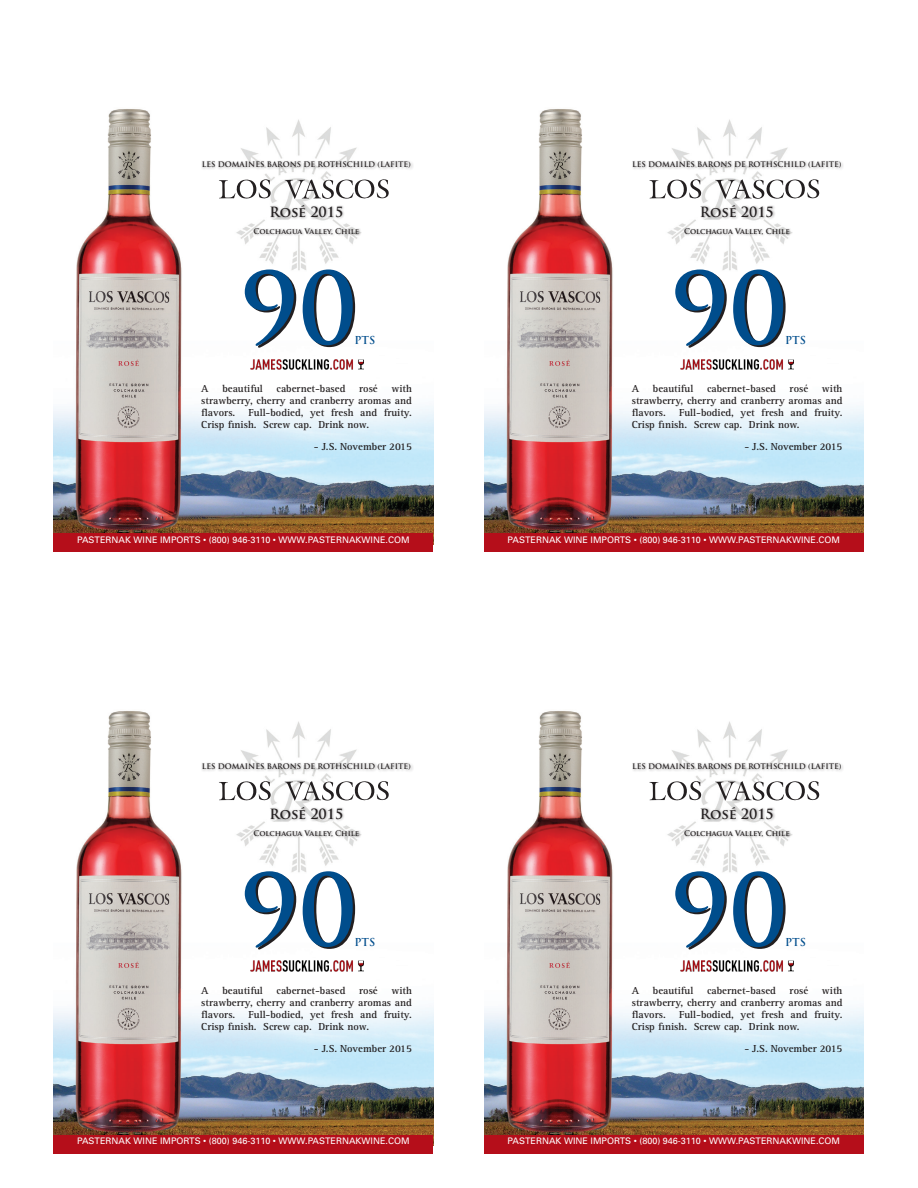
<style>
.page{position:relative;width:918px;height:1188px;background:#fff}
.page>*{position:absolute;margin:0;border:0;box-sizing:border-box;transform-origin:0 0}
.t1{font:700 96.6px "Trajan Pro";color:#004d8c}
.t2{font:700 13.8px "Trajan Pro";color:#231f20}
.t3{font:700 10.65px "Trajan Pro";color:#004d8c}
.t4{font:700 10.5px/12px "Rotis Serif";color:#231f20;text-align:justify}
.t5{font:9px "Univers";color:#fff}
.t6{font:700 7.5px "Trajan Pro";color:#231f20}
</style>
<div class="page">
<img style="left:54px;top:109px;width:379px;height:424px">
<img style="left:54px;top:711px;width:379px;height:424px">
<img style="left:484px;top:109px;width:380px;height:424px">
<img style="left:484px;top:711px;width:380px;height:424px">
<div style="left:201px;top:160px;width:213px;height:12px;background:#231f20;opacity:.38"></div>
<div style="left:269px;top:203px;width:76px;height:18px;background:#231f20;opacity:.38"></div>
<div style="left:253px;top:227px;width:108px;height:11px;background:#231f20;opacity:.38"></div>
<svg style="left:219px;top:179px;width:52px;height:21px"></svg>
<svg style="left:285px;top:178px;width:104px;height:22px"></svg>
<div style="left:201px;top:761px;width:213px;height:12px;background:#231f20;opacity:.38"></div>
<div style="left:269px;top:805px;width:76px;height:17px;background:#231f20;opacity:.38"></div>
<div style="left:253px;top:829px;width:108px;height:11px;background:#231f20;opacity:.38"></div>
<svg style="left:219px;top:781px;width:52px;height:21px"></svg>
<svg style="left:285px;top:780px;width:104px;height:22px"></svg>
<div style="left:631px;top:160px;width:213px;height:12px;background:#231f20;opacity:.38"></div>
<div style="left:699px;top:203px;width:77px;height:18px;background:#231f20;opacity:.38"></div>
<div style="left:684px;top:227px;width:108px;height:11px;background:#231f20;opacity:.38"></div>
<svg style="left:649px;top:179px;width:53px;height:21px"></svg>
<svg style="left:715px;top:178px;width:105px;height:22px"></svg>
<div style="left:631px;top:761px;width:213px;height:12px;background:#231f20;opacity:.38"></div>
<div style="left:699px;top:805px;width:77px;height:17px;background:#231f20;opacity:.38"></div>
<div style="left:684px;top:829px;width:108px;height:11px;background:#231f20;opacity:.38"></div>
<svg style="left:649px;top:781px;width:53px;height:21px"></svg>
<svg style="left:715px;top:780px;width:105px;height:22px"></svg>
<div style="left:54px;top:533px;width:379px;height:19px;background:#b50e1a"></div>
<div style="left:54px;top:1135px;width:379px;height:18px;background:#b50e1a"></div>
<div style="left:484px;top:533px;width:380px;height:19px;background:#b50e1a"></div>
<div style="left:484px;top:1135px;width:380px;height:18px;background:#b50e1a"></div>
<img style="left:250px;top:359px;width:113px;height:11px">
<img style="left:250px;top:961px;width:113px;height:11px">
<img style="left:681px;top:359px;width:113px;height:11px">
<img style="left:681px;top:961px;width:113px;height:11px">
<p class="t6" style="left:202px;top:160px;width:211px">LES DOMAINES BARONS DE ROTHSCHILD (LAFITE)</p>
<p class="t2" style="left:269px;top:203px;width:75px">Rosé 2015</p>
<p class="t6" style="left:254px;top:227px;width:107px">Colchagua Valley, Chile</p>
<p class="t6" style="left:632px;top:160px;width:211px">LES DOMAINES BARONS DE ROTHSCHILD (LAFITE)</p>
<p class="t2" style="left:700px;top:203px;width:75px">Rosé 2015</p>
<p class="t6" style="left:684px;top:227px;width:107px">Colchagua Valley, Chile</p>
<p class="t1" style="left:241px;top:248px;width:117px">90</p>
<p class="t3" style="left:355px;top:334px;width:22px">PTS</p>
<p class="t1" style="left:671px;top:248px;width:117px">90</p>
<p class="t3" style="left:785px;top:334px;width:22px">PTS</p>
<p class="t4" style="left:201px;top:383px;width:9px">A</p>
<p class="t4" style="left:222px;top:383px;width:42px">beautiful</p>
<p class="t4" style="left:277px;top:383px;width:70px">cabernet-based</p>
<p class="t4" style="left:359px;top:383px;width:20px">rosé</p>
<p class="t4" style="left:201px;top:383px;width:212px;text-indent:190px">with strawberry, cherry and cranberry aromas and flavors.</p>
<p class="t4" style="left:201px;top:407px;width:212px;text-indent:47px">Full-bodied, yet fresh and fruity.<br>Crisp finish. Screw cap. Drink now.</p>
<p class="t4" style="left:314px;top:441px;width:100px">- J.S. November 2015</p>
<p class="t4" style="left:632px;top:383px;width:9px">A</p>
<p class="t4" style="left:653px;top:383px;width:42px">beautiful</p>
<p class="t4" style="left:707px;top:383px;width:70px">cabernet-based</p>
<p class="t4" style="left:790px;top:383px;width:20px">rosé</p>
<p class="t4" style="left:632px;top:383px;width:212px;text-indent:190px">with strawberry, cherry and cranberry aromas and flavors.</p>
<p class="t4" style="left:632px;top:407px;width:212px;text-indent:47px">Full-bodied, yet fresh and fruity.<br>Crisp finish. Screw cap. Drink now.</p>
<p class="t4" style="left:744px;top:441px;width:100px">- J.S. November 2015</p>
<p class="t5" style="left:77px;top:534px;width:334px">PASTERNAK WINE IMPORTS • (800) 946-3110 • WWW.PASTERNAKWINE.COM</p>
<p class="t5" style="left:508px;top:534px;width:334px">PASTERNAK WINE IMPORTS • (800) 946-3110 • WWW.PASTERNAKWINE.COM</p>
<p class="t6" style="left:202px;top:762px;width:211px">LES DOMAINES BARONS DE ROTHSCHILD (LAFITE)</p>
<p class="t2" style="left:269px;top:805px;width:75px">Rosé 2015</p>
<p class="t6" style="left:254px;top:829px;width:107px">Colchagua Valley, Chile</p>
<p class="t6" style="left:632px;top:762px;width:211px">LES DOMAINES BARONS DE ROTHSCHILD (LAFITE)</p>
<p class="t2" style="left:700px;top:805px;width:75px">Rosé 2015</p>
<p class="t6" style="left:684px;top:829px;width:107px">Colchagua Valley, Chile</p>
<p class="t1" style="left:241px;top:850px;width:117px">90</p>
<p class="t3" style="left:355px;top:936px;width:22px">PTS</p>
<p class="t1" style="left:671px;top:850px;width:117px">90</p>
<p class="t3" style="left:785px;top:936px;width:22px">PTS</p>
<p class="t4" style="left:201px;top:984px;width:9px">A</p>
<p class="t4" style="left:222px;top:984px;width:42px">beautiful</p>
<p class="t4" style="left:277px;top:984px;width:70px">cabernet-based</p>
<p class="t4" style="left:359px;top:984px;width:20px">rosé</p>
<p class="t4" style="left:201px;top:984px;width:212px;text-indent:190px">with strawberry, cherry and cranberry aromas and flavors.</p>
<p class="t4" style="left:201px;top:1008px;width:212px;text-indent:47px">Full-bodied, yet fresh and fruity.<br>Crisp finish. Screw cap. Drink now.</p>
<p class="t4" style="left:314px;top:1043px;width:100px">- J.S. November 2015</p>
<p class="t4" style="left:632px;top:984px;width:9px">A</p>
<p class="t4" style="left:653px;top:984px;width:42px">beautiful</p>
<p class="t4" style="left:707px;top:984px;width:70px">cabernet-based</p>
<p class="t4" style="left:790px;top:984px;width:20px">rosé</p>
<p class="t4" style="left:632px;top:984px;width:212px;text-indent:190px">with strawberry, cherry and cranberry aromas and flavors.</p>
<p class="t4" style="left:632px;top:1008px;width:212px;text-indent:47px">Full-bodied, yet fresh and fruity.<br>Crisp finish. Screw cap. Drink now.</p>
<p class="t4" style="left:744px;top:1043px;width:100px">- J.S. November 2015</p>
<p class="t5" style="left:77px;top:1136px;width:334px">PASTERNAK WINE IMPORTS • (800) 946-3110 • WWW.PASTERNAKWINE.COM</p>
<p class="t5" style="left:508px;top:1136px;width:334px">PASTERNAK WINE IMPORTS • (800) 946-3110 • WWW.PASTERNAKWINE.COM</p>
</div>
